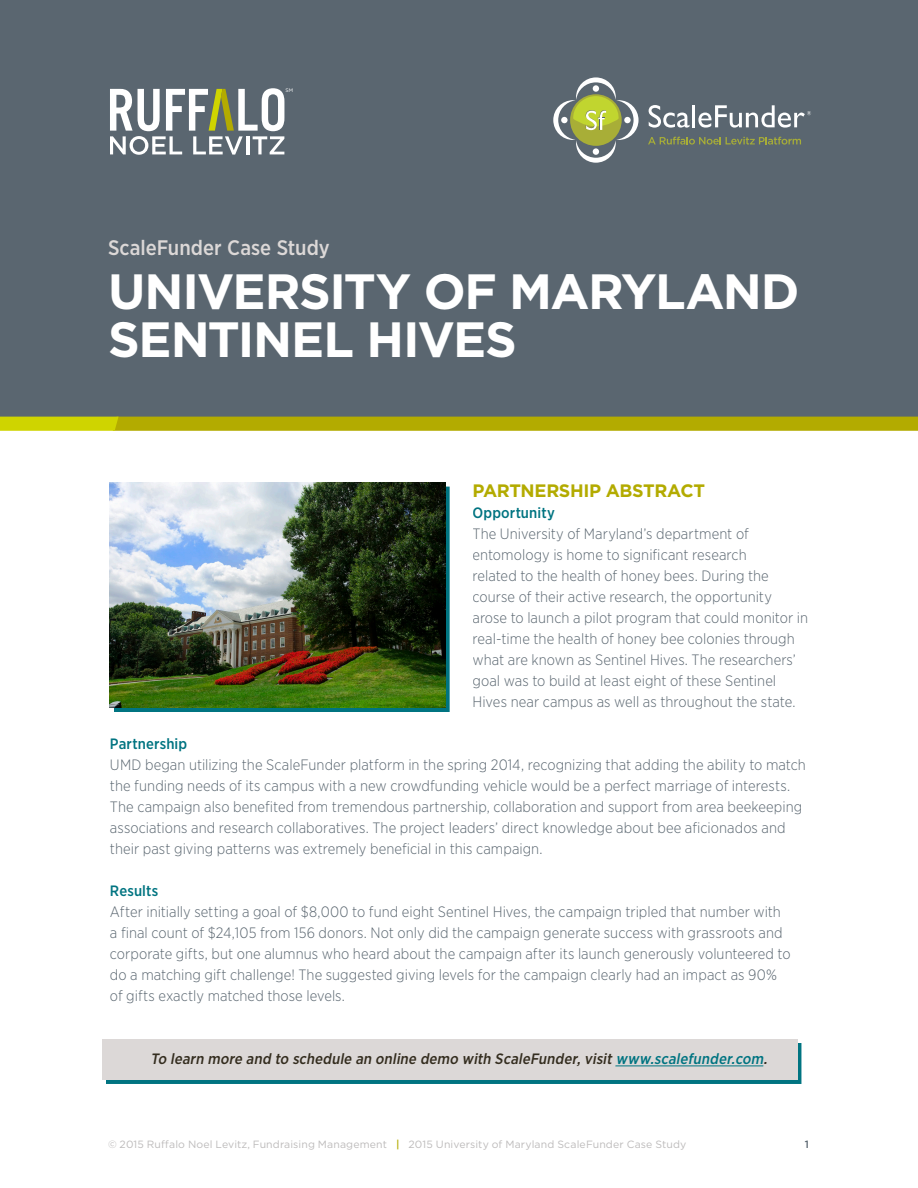
<style>
.page{position:relative;width:918px;height:1188px;background:#fff}
.page>*{position:absolute;margin:0;border:0;box-sizing:border-box;transform-origin:0 0}
.t1{font:700 49.5px/48px "Gotham";letter-spacing:-.03em;color:#fff}
.t2{font:500 21px "Gotham Narrow";color:#dcd8d7}
.t3{font:700 18px "Gotham";letter-spacing:-.025em;color:#b3ab00}
.t4{font:300 15px/21px "Gotham Narrow";letter-spacing:.005em;color:#5a6670}
.t5{font:italic 500 15px "Gotham Narrow";color:#342d1f}
.t6{font:500 15px "Gotham Narrow";letter-spacing:.01em;color:#007481}
.t7{font:10.5px "Gotham";letter-spacing:.01em;color:#bdbbbb}
.t8{font:500 10.5px "Gotham";color:#5a6670}
.t9{font:5.1px "Gotham";color:#fff}
.s1{color:#007481}
.s2{font-weight:500;color:#b3ab00}
</style>
<div class="page">
<div style="left:0;top:0;width:918px;height:424px;background:#5a6670"></div>
<svg style="left:0;top:417px;width:918px;height:14px;background:#b7b103"></svg>
<svg style="left:110px;top:88px;width:174px;height:67px"></svg>
<svg style="left:553px;top:77px;width:258px;height:86px"></svg>
<div style="left:106px;top:1043px;width:695px;height:41px;background:#007481"></div>
<div style="left:102px;top:1040px;width:695px;height:40px;background:#dcd8d7"></div>
<hr style="left:615px;top:1066px;width:148px;height:1px;background:#007481">
<div style="left:114px;top:487px;width:335px;height:225px;background:#007481"></div>
<img style="left:110px;top:483px;width:336px;height:225px">
<p class="t9" style="left:286px;top:87px;width:9px">SM</p>
<p class="t2" style="left:108px;top:234px;width:223px">ScaleFunder Case Study</p>
<p class="t1" style="left:108px;top:267px;width:693px">UNIVERSITY OF MARYLAND<br>SENTINEL HIVES</p>
<p class="t3" style="left:472px;top:479px;width:234px">PARTNERSHIP ABSTRACT</p>
<p class="t6" style="left:472px;top:503px;width:84px">Opportunity</p>
<p class="t4" style="left:472px;top:523px;width:278px">The University of Maryland’s department of</p>
<p class="t4" style="left:472px;top:544px;width:276px">entomology is home to significant research</p>
<p class="t4" style="left:472px;top:565px;width:337px">related to the health of honey bees. During the course of their active research, the opportunity arose to launch a pilot program that could monitor in real-time the health of honey bee colonies through what are known as Sentinel Hives. The researchers’ goal was to build at least eight of these Sentinel Hives near campus as well as throughout the state.</p>
<p class="t6" style="left:110px;top:734px;width:79px">Partnership</p>
<p class="t4" style="left:110px;top:754px;width:697px">UMD began utilizing the ScaleFunder platform in the spring 2014, recognizing that adding the ability to match the funding needs of its campus with a new crowdfunding vehicle would be a perfect marriage of interests.<br>The campaign also benefited from tremendous partnership, collaboration and support from area beekeeping associations and research collaboratives. The project leaders’ direct knowledge about bee aficionados and their past giving patterns was extremely beneficial in this campaign.</p>
<p class="t6" style="left:110px;top:881px;width:50px">Results</p>
<p class="t4" style="left:110px;top:901px;width:673px">After initially setting a goal of $8,000 to fund eight Sentinel Hives, the campaign tripled that number with</p>
<p class="t4" style="left:110px;top:922px;width:682px">a final count of $24,105 from 156 donors. Not only did the campaign generate success with grassroots and corporate gifts, but one alumnus who heard about the campaign after its launch generously volunteered to do a matching gift challenge! The suggested giving levels for the campaign clearly had an impact as 90%</p>
<p class="t4" style="left:110px;top:985px;width:237px">of gifts exactly matched those levels.</p>
<p class="t5" style="left:150px;top:1050px;width:622px">To learn more and to schedule an online demo with ScaleFunder,visit<span class="s1">www.scalefunder.com</span>.</p>
<p class="t7" style="left:108px;top:1137px;width:580px">© 2015 Ruffalo Noel Levitz, Fundraising Management <span class="s2">|</span> 2015 University of Maryland ScaleFunder Case Study</p>
<p class="t8" style="left:805px;top:1137px;width:6px">1</p>
</div>
